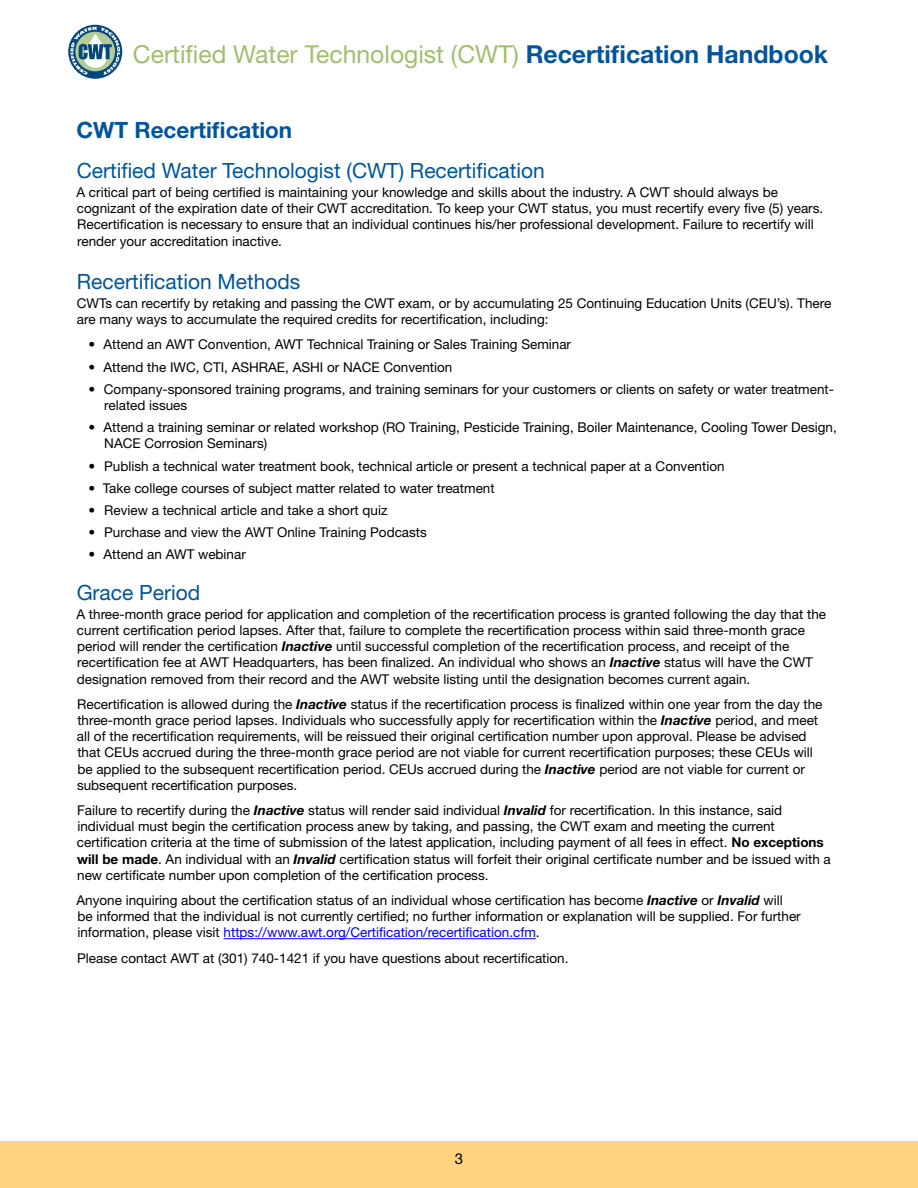
<style>
.page{position:relative;width:918px;height:1188px;background:#fff}
.page>*{position:absolute;margin:0;border:0;box-sizing:border-box;transform-origin:0 0}
.t1{font:24.75px "Helvetica Neue LT Std";color:#a1bd70}
.h1_toc{font:700 22.5px "Helvetica Neue LT Std";color:#00549a}
.h3b_larger{font:21px "Helvetica Neue LT Std";color:#00549a}
.t2{font:15px "Helvetica Neue LT Std";color:#000}
.b1{font:13.5px/16.2px "Helvetica Neue LT Std";color:#000}
.s1{font-weight:700;color:#00549a}
.s2{font-weight:700;font-style:italic}
.s3{font-weight:700}
.s4{color:#00f}
</style>
<div class="page">
<div style="left:1px;top:1141px;width:917px;height:47px;background:#ffd380"></div>
<svg style="left:68px;top:25px;width:54px;height:54px"></svg>
<svg style="left:70px;top:27px;width:50px;height:48px"></svg>
<hr style="left:224px;top:938px;width:312px;height:1px;background:#00f">
<h1 class="t1" style="left:133px;top:39px;width:697px">Certified Water Technologist (CWT) <span class="s1">Recertification Handbook</span></h1>
<p class="h1_toc" style="left:77px;top:116px;width:217px">CWT Recertification</p>
<p class="h3b_larger" style="left:77px;top:158px;width:470px">Certified Water Technologist (CWT) Recertification</p>
<p class="b1" style="left:76px;top:184px;width:748px">A critical part of being certified is maintaining your knowledge and skills about the industry. A CWT should always be cognizant of the expiration date of their CWT accreditation. To keep your CWT status, you must recertify every five (5) years.<br>Recertification is necessary to ensure that an individual continues his/her professional development. Failure to recertify will render your accreditation inactive.</p>
<p class="h3b_larger" style="left:77px;top:269px;width:225px">Recertification Methods</p>
<p class="b1" style="left:77px;top:295px;width:756px">CWTs can recertify by retaking and passing the CWT exam, or by accumulating 25 Continuing Education Units (CEU’s). There are many ways to accumulate the required credits for recertification, including:</p>
<p class="b1" style="left:89px;top:336px;width:484px">• Attend an AWT Convention, AWT Technical Training or Sales Training Seminar</p>
<p class="b1" style="left:89px;top:358px;width:365px">• Attend the IWC, CTI, ASHRAE, ASHI or NACE Convention</p>
<p class="b1" style="left:104px;top:381px;width:731px;text-indent:-16px">• Company-sponsored training programs, and training seminars for your customers or clients on safety or water treatment&shy;related issues</p>
<p class="b1" style="left:104px;top:419px;width:734px;text-indent:-16px">• Attend a training seminar or related workshop (RO Training, Pesticide Training, Boiler Maintenance, Cooling Tower Design,<br>NACE Corrosion Seminars)</p>
<p class="b1" style="left:89px;top:457px;width:637px">• Publish a technical water treatment book, technical article or present a technical paper at a Convention</p>
<p class="b1" style="left:89px;top:480px;width:408px">• Take college courses of subject matter related to water treatment</p>
<p class="b1" style="left:89px;top:502px;width:300px">• Review a technical article and take a short quiz</p>
<p class="b1" style="left:89px;top:524px;width:340px">• Purchase and view the AWT Online Training Podcasts</p>
<p class="b1" style="left:89px;top:546px;width:159px">• Attend an AWT webinar</p>
<p class="h3b_larger" style="left:77px;top:580px;width:125px">Grace Period</p>
<p class="b1" style="left:76px;top:606px;width:751px">A three-month grace period for application and completion of the recertification process is granted following the day that the current certification period lapses. After that, failure to complete the recertification process within said three-month grace period will render the certification <span class="s2">Inactive</span> until successful completion of the recertification process, and receipt of the recertification fee at AWT Headquarters, has been finalized. An individual who shows an <span class="s2">Inactive</span> status will have the CWT designation removed from their record and the AWT website listing until the designation becomes current again.</p>
<p class="b1" style="left:77px;top:696px;width:747px">Recertification is allowed during the <span class="s2">Inactive</span> status if the recertification process is finalized within one year from the day the three-month grace period lapses. Individuals who successfully apply for recertification within the <span class="s2">Inactive</span> period, and meet all of the recertification requirements, will be reissued their original certification number upon approval. Please be advised that CEUs accrued during the three-month grace period are not viable for current recertification purposes; these CEUs will be applied to the subsequent recertification period. CEUs accrued during the <span class="s2">Inactive</span> period are not viable for current or subsequent recertification purposes.</p>
<p class="b1" style="left:77px;top:802px;width:755px">Failure to recertify during the <span class="s2">Inactive</span> status will render said individual <span class="s2">Invalid</span> for recertification. In this instance, said individual must begin the certification process anew by taking, and passing, the CWT exam and meeting the current certification criteria at the time of submission of the latest application, including payment of all fees in effect. <span class="s3">No exceptions will be made</span>. An individual with an <span class="s2">Invalid</span> certification status will forfeit their original certificate number and be issued with a new certificate number upon completion of the certification process.</p>
<p class="b1" style="left:76px;top:892px;width:726px">Anyone inquiring about the certification status of an individual whose certification has become <span class="s2">Inactive</span> or <span class="s2">Invalid</span> will be informed that the individual is not currently certified; no further information or explanation will be supplied. For further information, please visit <span class="s4">https://www.awt.org/Certification/recertification.cfm</span>.</p>
<p class="b1" style="left:77px;top:949px;width:493px">Please contact AWT at (301) 740-1421 if you have questions about recertification.</p>
<p class="t2" style="left:455px;top:1149px;width:10px">3</p>
</div>
